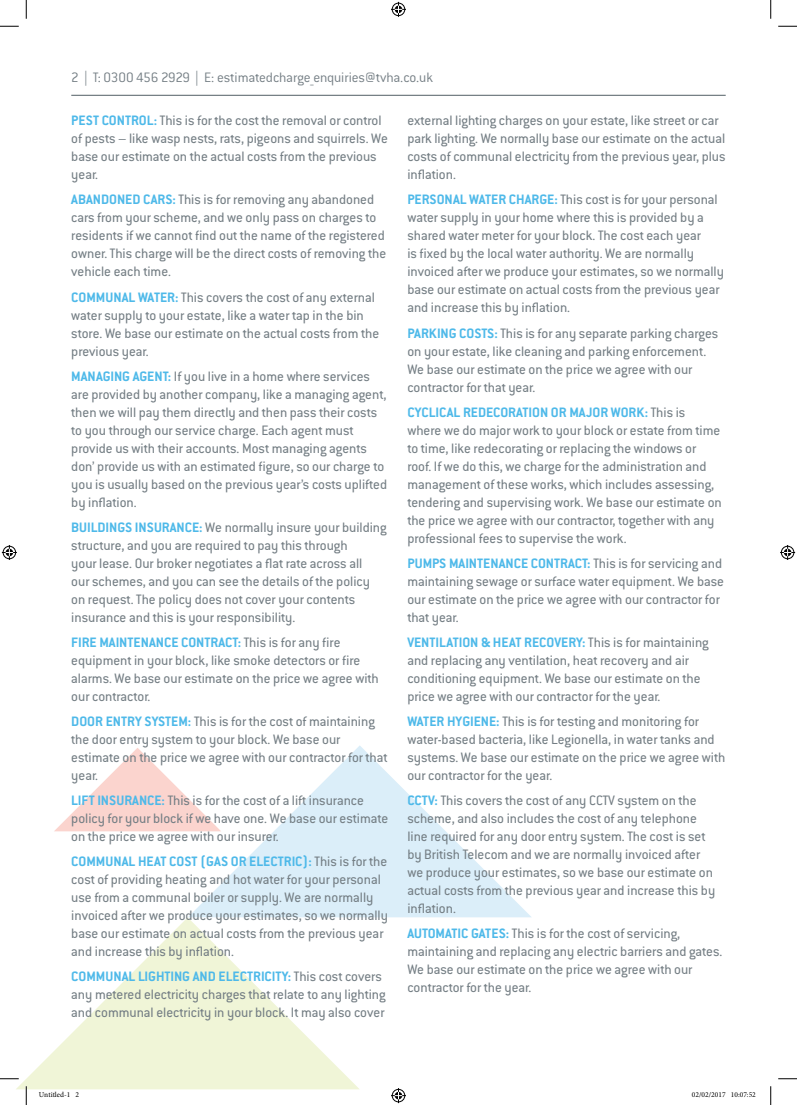
<style>
.page{position:relative;width:797px;height:1105px;background:#fff}
.page>*{position:absolute;margin:0;border:0;box-sizing:border-box;transform-origin:0 0}
.t1{font:15px/18px "Conduit ITC Pro";color:#747e84}
.t2{font:300 15px "Conduit ITC Pro";letter-spacing:-.015em;color:#747e84}
.t3{font:7.5px "Minion Pro";color:#000}
.s1{font-weight:700;color:#4eb9e9}
</style>
<div class="page">
<svg style="left:16px;top:917px;width:344px;height:172px"></svg>
<svg style="left:188px;top:745px;width:343px;height:172px;fill:#dbeef9"></svg>
<svg style="left:54px;top:748px;width:167px;height:83px"></svg>
<hr style="left:71px;top:95px;width:654px;height:1px;background:#747e84">
<svg style="left:0;top:25px;width:19px;height:2px"></svg>
<svg style="left:778px;top:25px;width:19px;height:2px"></svg>
<svg style="left:0;top:1078px;width:19px;height:1px"></svg>
<svg style="left:778px;top:1078px;width:19px;height:1px"></svg>
<svg style="left:25px;top:0;width:2px;height:19px"></svg>
<svg style="left:25px;top:1086px;width:2px;height:19px"></svg>
<svg style="left:770px;top:0;width:1px;height:19px"></svg>
<svg style="left:770px;top:1086px;width:1px;height:19px"></svg>
<svg style="left:391px;top:2px;width:15px;height:15px"></svg>
<svg style="left:391px;top:1088px;width:15px;height:15px"></svg>
<svg style="left:2px;top:545px;width:15px;height:15px"></svg>
<svg style="left:780px;top:545px;width:15px;height:15px"></svg>
<p class="t2" style="left:71px;top:69px;width:363px">2 | T: 0300 456 2929 | E: estimatedcharge_enquiries@tvha.co.uk</p>
<p class="t1" style="left:71px;top:112px;width:318px"><span class="s1">PEST CONTROL:</span> This is for the cost the removal or control of pests – like wasp nests, rats, pigeons and squirrels. We base our estimate on the actual costs from the previous year.</p>
<p class="t1" style="left:71px;top:191px;width:316px"><span class="s1">ABANDONED CARS:</span> This is for removing any abandoned cars from your scheme, and we only pass on charges to residents if we cannot find out the name of the registered owner. This charge will be the direct costs of removing the vehicle each time.</p>
<p class="t1" style="left:71px;top:288px;width:309px"><span class="s1">COMMUNAL WATER:</span> This covers the cost of any external water supply to your estate, like a water tap in the bin store. We base our estimate on the actual costs from the previous year.</p>
<p class="t1" style="left:71px;top:367px;width:317px"><span class="s1">MANAGING AGENT:</span> If you live in a home where services are provided by another company, like a managing agent, then we will pay them directly and then pass their costs to you through our service charge. Each agent must provide us with their accounts. Most managing agents don’ provide us with an estimated figure, so our charge to you is usually based on the previous year’s costs uplifted by inflation.</p>
<p class="t1" style="left:71px;top:518px;width:317px"><span class="s1">BUILDINGS INSURANCE:</span> We normally insure your building structure, and you are required to pay this through<br>your lease. Our broker negotiates a flat rate across all<br>our schemes, and you can see the details of the policy on request. The policy does not cover your contents insurance and this is your responsibility.</p>
<p class="t1" style="left:71px;top:633px;width:309px"><span class="s1">FIRE MAINTENANCE CONTRACT:</span> This is for any fire equipment in your block, like smoke detectors or fire alarms. We base our estimate on the price we agree with our contractor.</p>
<p class="t1" style="left:71px;top:712px;width:318px"><span class="s1">DOOR ENTRY SYSTEM:</span> This is for the cost of maintaining the door entry system to your block. We base our estimate on the price we agree with our contractor for that year.</p>
<p class="t1" style="left:71px;top:791px;width:318px"><span class="s1">LIFT INSURANCE:</span> This is for the cost of a lift insurance policy for your block if we have one. We base our estimate on the price we agree with our insurer.</p>
<p class="t1" style="left:71px;top:852px;width:318px"><span class="s1">COMMUNAL HEAT COST (GAS OR ELECTRIC):</span> This is for the cost of providing heating and hot water for your personal use from a communal boiler or supply. We are normally invoiced after we produce your estimates, so we normally base our estimate on actual costs from the previous year and increase this by inflation.</p>
<p class="t1" style="left:71px;top:967px;width:316px"><span class="s1">COMMUNAL LIGHTING AND ELECTRICITY:</span> This cost covers any metered electricity charges that relate to any lighting and communal electricity in your block. It may also cover</p>
<p class="t1" style="left:407px;top:112px;width:320px">external lighting charges on your estate, like street or car park lighting. We normally base our estimate on the actual costs of communal electricity from the previous year, plus inflation.</p>
<p class="t1" style="left:407px;top:191px;width:318px"><span class="s1">PERSONAL WATER CHARGE:</span> This cost is for your personal water supply in your home where this is provided by a shared water meter for your block. The cost each year<br>is fixed by the local water authority. We are normally invoiced after we produce your estimates, so we normally base our estimate on actual costs from the previous year and increase this by inflation.</p>
<p class="t1" style="left:407px;top:324px;width:312px"><span class="s1">PARKING COSTS:</span> This is for any separate parking charges on your estate, like cleaning and parking enforcement.<br>We base our estimate on the price we agree with our contractor for that year.</p>
<p class="t1" style="left:407px;top:403px;width:316px"><span class="s1">CYCLICAL REDECORATION OR MAJOR WORK:</span> This is where we do major work to your block or estate from time to time, like redecorating or replacing the windows or roof. If we do this, we charge for the administration and management of these works, which includes assessing, tendering and supervising work. We base our estimate on the price we agree with our contractor, together with any professional fees to supervise the work.</p>
<p class="t1" style="left:407px;top:554px;width:318px"><span class="s1">PUMPS MAINTENANCE CONTRACT:</span> This is for servicing and maintaining sewage or surface water equipment. We base our estimate on the price we agree with our contractor for that year.</p>
<p class="t1" style="left:407px;top:633px;width:303px"><span class="s1">VENTILATION &amp; HEAT RECOVERY:</span> This is for maintaining and replacing any ventilation, heat recovery and air conditioning equipment. We base our estimate on the price we agree with our contractor for the year.</p>
<p class="t1" style="left:407px;top:712px;width:319px"><span class="s1">WATER HYGIENE:</span> This is for testing and monitoring for water-based bacteria, like Legionella, in water tanks and systems. We base our estimate on the price we agree with our contractor for the year.</p>
<p class="t1" style="left:407px;top:791px;width:309px"><span class="s1">CCTV:</span> This covers the cost of any CCTV system on the scheme, and also includes the cost of any telephone line required for any door entry system. The cost is set by British Telecom and we are normally invoiced after we produce your estimates, so we base our estimate on actual costs from the previous year and increase this by inflation.</p>
<p class="t1" style="left:407px;top:924px;width:316px"><span class="s1">AUTOMATIC GATES:</span> This is for the cost of servicing, maintaining and replacing any electric barriers and gates.<br>We base our estimate on the price we agree with our contractor for the year.</p>
<p class="t3" style="left:39px;top:1090px;width:42px">Untitled-1 2</p>
<p class="t3" style="left:692px;top:1090px;width:65px">02/02/2017 10:07:52</p>
</div>
